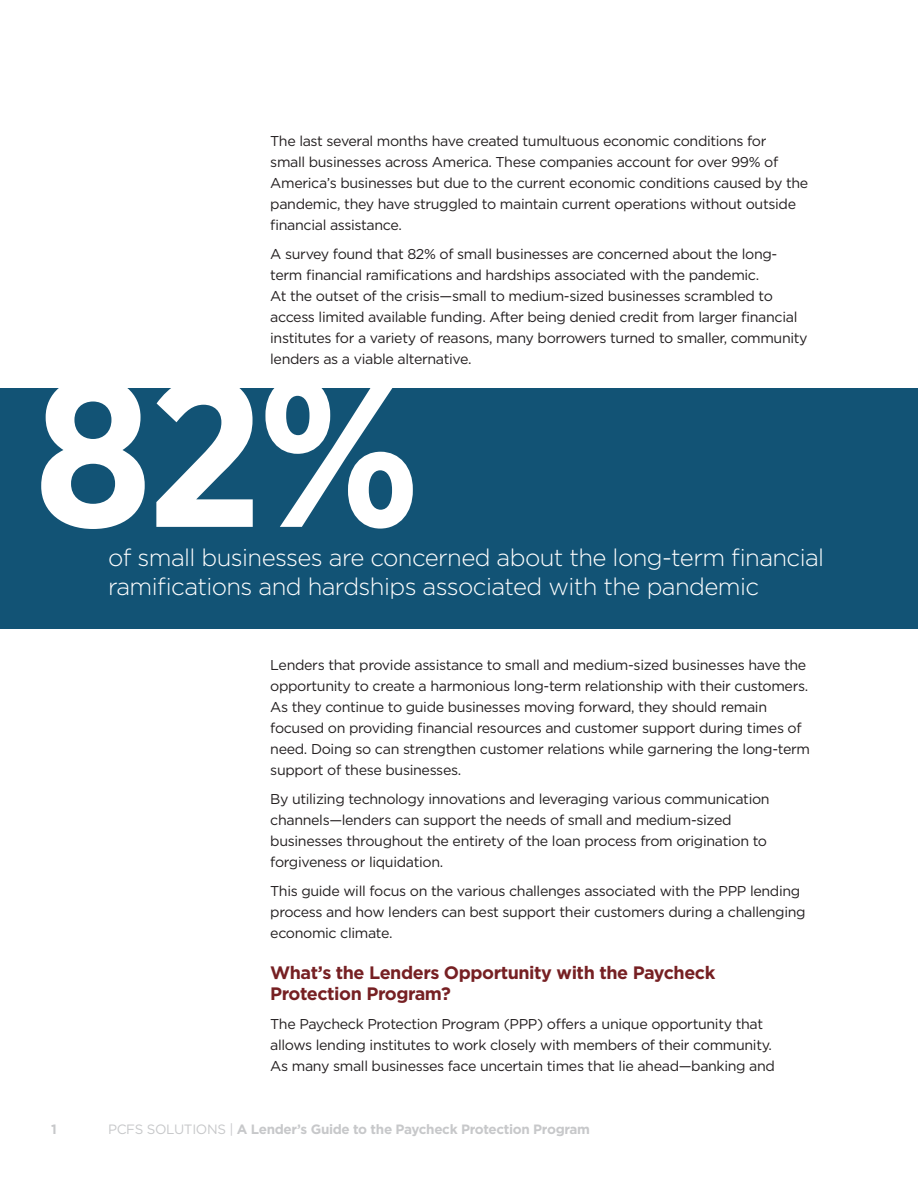
<style>
.page{position:relative;width:918px;height:1188px;background:#fff}
.page>*{position:absolute;margin:0;border:0;box-sizing:border-box;transform-origin:0 0}
.t1{font:700 211.8px "Gotham Narrow";color:#fff}
.t2{font:300 24px/28.5px "Gotham";letter-spacing:-.025em;color:#fff}
.SUBHEAD{font:700 18px/21px "Gotham";letter-spacing:-.025em;color:#762023}
.t3{font:14.25px/21px "Gotham";letter-spacing:-.025em;color:#231f20}
.t4{font:700 13.5px "Gotham";letter-spacing:-.025em;color:#c7c8ca}
.s1{font-weight:400}
</style>
<div class="page">
<div style="left:0;top:388px;width:918px;height:241px;background:#125375"></div>
<p class="t3" style="left:270px;top:131px;width:540px">The last several months have created tumultuous economic conditions for<br>small businesses across America. These companies account for over 99% of America’s businesses but due to the current economic conditions caused by the pandemic, they have struggled to maintain current operations without outside financial assistance.</p>
<p class="t3" style="left:270px;top:243px;width:539px">A survey found that 82% of small businesses are concerned about the long&shy;term financial ramifications and hardships associated with the pandemic.<br>At the outset of the crisis—small to medium-sized businesses scrambled to access limited available funding. After being denied credit from larger financial institutes for a variety of reasons, many borrowers turned to smaller, community lenders as a viable alternative.</p>
<p class="t1" style="left:33px;top:316px;width:389px">82%</p>
<p class="t2" style="left:108px;top:543px;width:718px">of small businesses are concerned about the long-term financial ramifications and hardships associated with the pandemic</p>
<p class="t3" style="left:270px;top:654px;width:541px">Lenders that provide assistance to small and medium-sized businesses have the opportunity to create a harmonious long-term relationship with their customers.<br>As they continue to guide businesses moving forward, they should remain focused on providing financial resources and customer support during times of need. Doing so can strengthen customer relations while garnering the long-term support of these businesses.</p>
<p class="t3" style="left:270px;top:788px;width:501px">By utilizing technology innovations and leveraging various communication channels—lenders can support the needs of small and medium-sized businesses throughout the entirety of the loan process from origination to forgiveness or liquidation.</p>
<p class="t3" style="left:270px;top:880px;width:537px">This guide will focus on the various challenges associated with the PPP lending process and how lenders can best support their customers during a challenging economic climate.</p>
<p class="SUBHEAD" style="left:270px;top:962px;width:447px">What’s the Lenders Opportunity with the Paycheck<br>Protection Program?</p>
<p class="t3" style="left:270px;top:1013px;width:506px">The Paycheck Protection Program (PPP) offers a unique opportunity that allows lending institutes to work closely with members of their community.<br>As many small businesses face uncertain times that lie ahead—banking and</p>
<p class="t4" style="left:51px;top:1120px;width:7px">1</p>
<p class="t4" style="left:108px;top:1120px;width:483px"><span class="s1">PCFS SOLUTIONS |</span> A Lender’s Guide to the Paycheck Protection Program</p>
</div>
